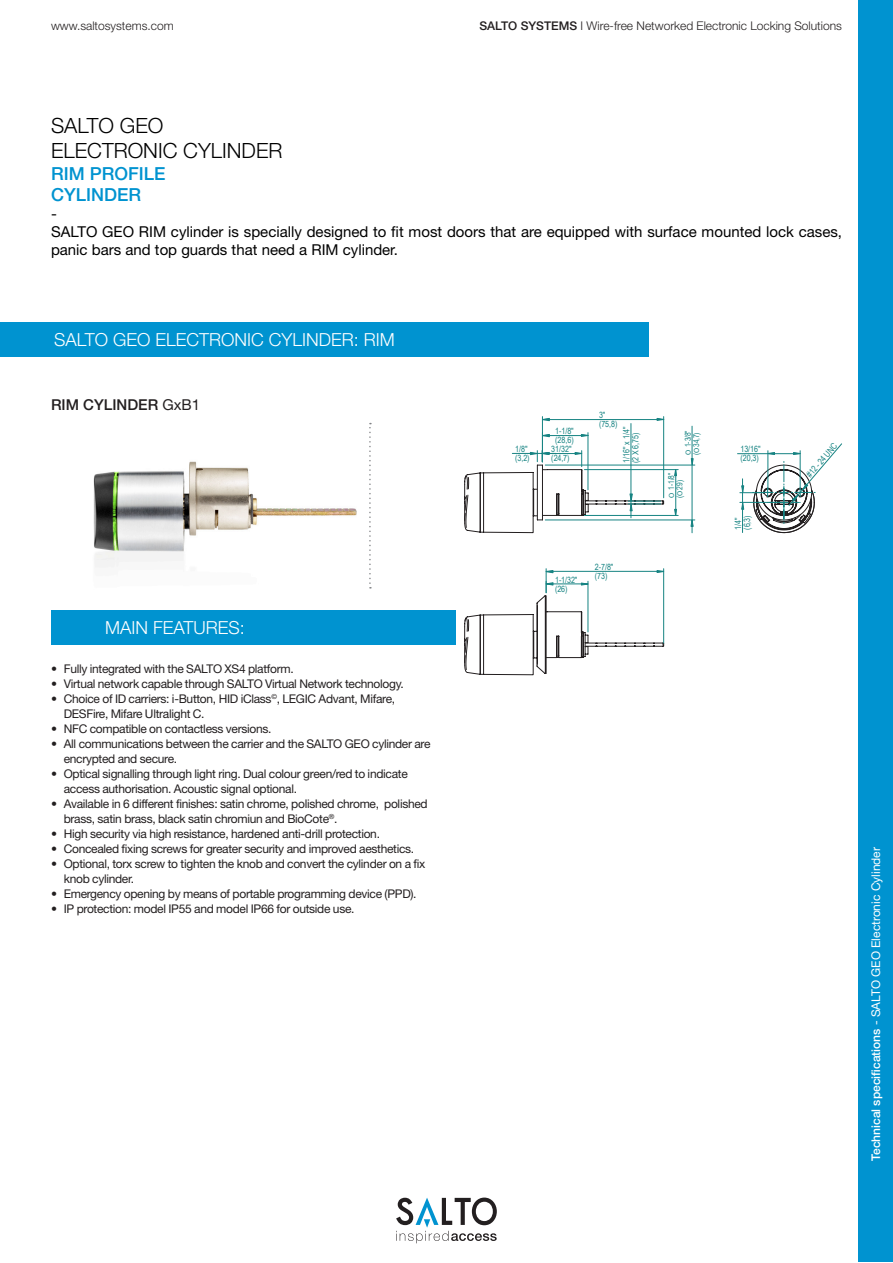
<style>
.page{position:relative;width:893px;height:1263px;background:#fff}
.page>*{position:absolute;margin:0;border:0;box-sizing:border-box;transform-origin:0 0}
.t1{font:300 21px/25.2px "Helvetica Neue LT Std";color:#000}
.t2{font:300 18px "Helvetica Neue LT Std";color:#fff}
.t3{font:500 18px/21.6px "Helvetica Neue LT Std";color:#0093d0}
.t4{font:15px/18px "Helvetica Neue LT Std";color:#000}
.t5{font:500 15px "Helvetica Neue LT Std";color:#231f20}
.t6{font:15px "Helvetica Neue LT Std";color:#231f20}
.t7{font:12px/15px "Helvetica Neue LT Std";letter-spacing:-.025em;color:#231f20}
.t8{font:300 12px "Helvetica Neue LT Std";color:#231f20}
.t9{font:12px "Helvetica Neue LT Std";color:#fff}
.t10{font:8.7px/9px "Arial Narrow";color:#168382}
.t11{font:8.1px/8.4px "Arial Narrow";color:#168382}
.s1{font-weight:500}
.s2{font-family:"Courier";font-size:8.7px}
</style>
<div class="page">
<hr style="left:0;top:1px;width:1px;height:1261px;background:#0093d0">
<div style="left:859px;top:1px;width:34px;height:1261px;background:#0093d0"></div>
<svg style="left:396px;top:1197px;width:101px;height:46px"></svg>
<img style="left:93px;top:461px;width:264px;height:107px">
<div style="left:0;top:322px;width:649px;height:34px;background:#0093d0"></div>
<div style="left:51px;top:611px;width:404px;height:34px;background:#0093d0"></div>
<svg style="left:369px;top:423px;width:2px;height:165px"></svg>
<hr style="left:542px;top:417px;width:1px;height:45px;background:#168382">
<hr style="left:663px;top:417px;width:1px;height:81px;background:#168382">
<svg style="left:464px;top:418px;width:378px;height:257px"></svg>
<p class="t8" style="left:51px;top:18px;width:124px">www.saltosystems.com</p>
<p class="t8" style="left:479px;top:19px;width:364px"><span class="s1">SALTO SYSTEMS</span> I Wire-free Networked Electronic Locking Solutions</p>
<h1 class="t1" style="left:51px;top:112px;width:233px">SALTO GEO<br>Electro nic Cylinder</h1>
<h2 class="t3" style="left:51px;top:162px;width:97px">RIM PROFILE<br>CYLI NDER</h2>
<p class="t4" style="left:51px;top:205px;width:792px">-<br>SALTO GEO RIM cylinder is specially designed to fit most doors that are equipped with surface mounted lock cases, panic bars and top guards that need a RIM cylinder.</p>
<h2 class="t2" style="left:54px;top:328px;width:191px">SALTO GEO ELECTRONIC</h2>
<h2 class="t2" style="left:269px;top:328px;width:45px">CYLINDER</h2>
<h2 class="t2" style="left:354px;top:328px;width:21px">: RIM</h2>
<p class="t5" style="left:51px;top:396px;width:88px">RIM CYLINDER</p>
<p class="t6" style="left:162px;top:396px;width:39px">GxB1</p>
<h2 class="t2" style="left:51px;top:617px;width:35px">M</h2>
<h2 class="t2" style="left:120px;top:617px;width:126px">AIN FEATURES:</h2>
<p class="t7" style="left:51px;top:661px;width:244px">• Fully integrated with the SALTO XS4 platform.</p>
<p class="t7" style="left:51px;top:676px;width:354px">• Virtual network capable through SALTO Virtual Network technology.</p>
<p class="t7" style="left:64px;top:691px;width:333px;text-indent:-13px">• Choice of ID carriers: i-Button, HID iClass<sup>©</sup>, LEGIC Advant, Mifare,<br>DESFire, Mifare Ultralight C.</p>
<p class="t7" style="left:51px;top:721px;width:222px">• NFC compatible on contactless versions.</p>
<p class="t7" style="left:64px;top:736px;width:368px;text-indent:-13px">• All communications between the carrier and the SALTO GEO cylinder are encrypted and secure.</p>
<p class="t7" style="left:64px;top:766px;width:345px;text-indent:-13px">• Optical signalling through light ring. Dual colour green/red to indicate access authorisation. Acoustic signal optional.</p>
<p class="t7" style="left:64px;top:796px;width:365px;text-indent:-13px">• Available in 6 different finishes: satin chrome, polished chrome, polished brass, satin brass, black satin chromiun and BioCote<sup>®</sup>.</p>
<p class="t7" style="left:51px;top:826px;width:330px">• High security via high resistance, hardened anti-drill protection.</p>
<p class="t7" style="left:51px;top:841px;width:365px">• Concealed fixing screws for greater security and improved aesthetics.</p>
<p class="t7" style="left:64px;top:856px;width:363px;text-indent:-13px">• Optional, torx screw to tighten the knob and convert the cylinder on a fix knob cylinder.</p>
<p class="t7" style="left:51px;top:886px;width:367px">• Emergency opening by means of portable programming device (PPD).</p>
<p class="t7" style="left:51px;top:901px;width:305px">• IP protection: model IP55 and model IP66 for outside use.</p>
<p class="t10" style="left:599px;top:410px;width:20px">3" (75,8)</p>
<p class="t10" style="left:555px;top:426px;width:20px">1-1/8" (28,6)</p>
<p class="t10" style="left:622px;top:463px;width:38px;rotate:-90deg">1/16" x 1/4" (2 X 6,75)</p>
<p class="t11" style="left:683px;top:455px;width:27px;rotate:-90deg"><span class="s2">O</span> 1-3/8"<br><span class="s2">O</span>( 34,7)</p>
<p class="t10" style="left:515px;top:444px;width:16px">1/8" (3,2)</p>
<p class="t10" style="left:551px;top:444px;width:22px">31/32" (24,7)</p>
<p class="t10" style="left:740px;top:444px;width:22px">13/16" (20,3)</p>
<p class="t10" style="left:804px;top:473px;width:44px;rotate:-50deg">#12 - 24 UNC</p>
<p class="t10" style="left:733px;top:530px;width:16px;rotate:-90deg">1/4" (6,3)</p>
<p class="t11" style="left:667px;top:498px;width:27px;rotate:-90deg"><span class="s2">O</span> 1-1/8" (<span class="s2">O</span>29)</p>
<p class="t10" style="left:555px;top:575px;width:24px">1-1/32" (26)</p>
<p class="t10" style="left:595px;top:562px;width:20px">2-7/8" (73)</p>
<p class="t9" style="left:869px;top:1161px;width:315px;rotate:-90deg"><span class="s1">TECHNICAL SPECIFICATIONS</span> - SALTO GEO Electronic Cylinder</p>
</div>
